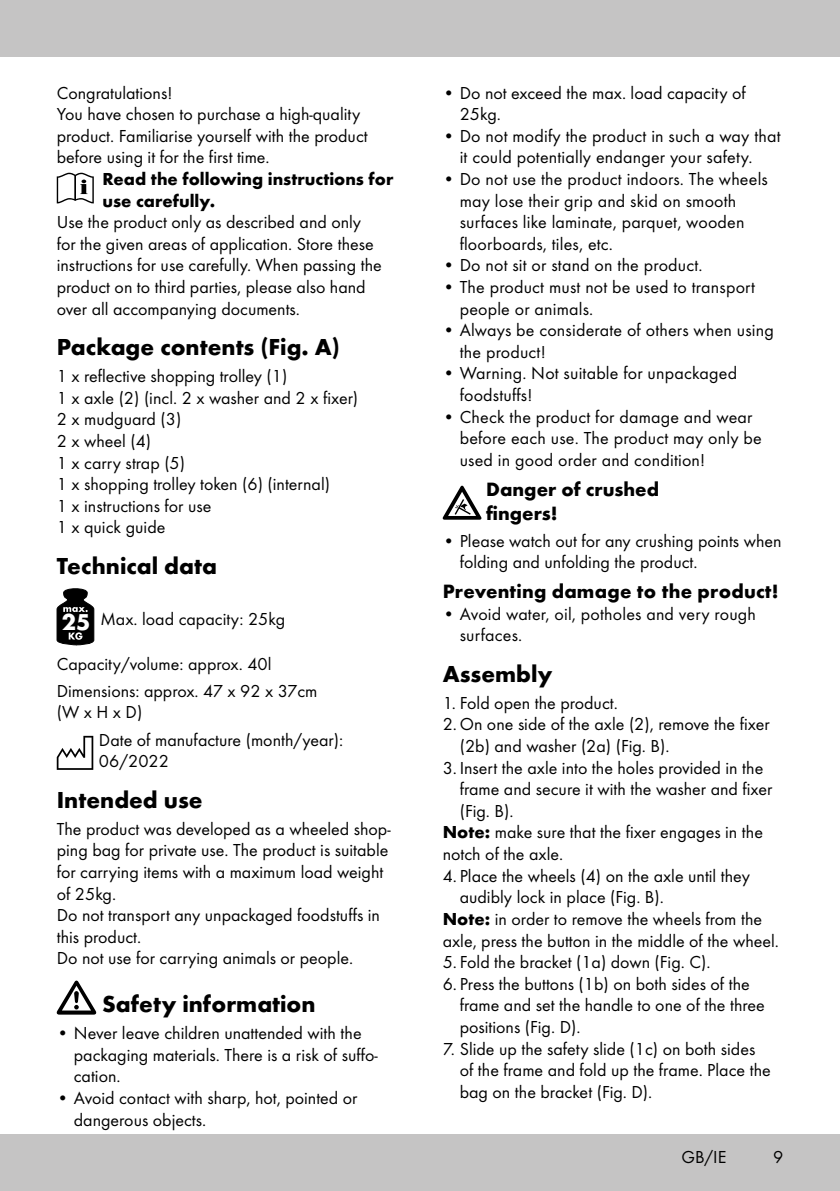
<style>
.page{position:relative;width:840px;height:1191px;background:#fff}
.page>*{position:absolute;margin:0;border:0;box-sizing:border-box;transform-origin:0 0}
.t1{font:700 24px "Futura TOT";color:#000}
.t2{font:700 20px/24px "Futura TOT";letter-spacing:.01em;color:#000}
.t3{font:18px/21.6px "Futura TOT Boo";color:#000}
.t4{font:700 18px/21.6px "Futura TOT";color:#000}
.s1{font-family:"Futura TOT";font-weight:700;font-size:23.8px;color:#fff}
.s2{font-family:"Futura TOT";font-weight:700}
</style>
<div class="page">
<div style="left:0;top:1134px;width:839px;height:57px;background:#c5c4c4"></div>
<div style="left:0;top:0;width:839px;height:57px;background:#c5c4c4"></div>
<svg style="left:57px;top:173px;width:37px;height:30px"></svg>
<svg style="left:57px;top:588px;width:37px;height:57px;background:#333"></svg>
<svg style="left:57px;top:736px;width:36px;height:34px"></svg>
<svg style="left:57px;top:980px;width:39px;height:34px"></svg>
<svg style="left:442px;top:485px;width:39px;height:35px"></svg>
<p class="t3" style="left:57px;top:82px;width:312px">Congratulations!<br>You have chosen to purchase a high-quality product. Familiarise yourself with the product before using it for the first time.</p>
<p class="t4" style="left:102px;top:168px;width:292px">Read the following instructions for use carefully.</p>
<p class="t3" style="left:57px;top:211px;width:326px">Use the product only as described and only for the given areas of application. Store these instructions for use carefully. When passing the product on to third parties, please also hand over all accompanying documents.</p>
<h1 class="t1" style="left:57px;top:332px;width:284px">Package contents (Fig. A)</h1>
<p class="t3" style="left:57px;top:365px;width:303px">1 x reflective shopping trolley (1)<br>1 x axle (2) (incl. 2 x washer and 2 x fixer)<br>2 x mudguard (3)<br>2 x wheel (4)<br>1 x carry strap (5)<br>1 x shopping trolley token (6) (internal)<br>1 x instructions for use<br>1 x quick guide</p>
<h1 class="t1" style="left:57px;top:550px;width:162px">Technical data</h1>
<p class="t3" style="left:62px;top:608px;width:224px"><span class="s1">25</span> Max. load capacity: 25kg</p>
<p class="t3" style="left:57px;top:650px;width:262px;line-height:27.2px">Capacity/volume: approx. 40l<br>Dimensions: approx. 47 x 92 x 37cm</p>
<p class="t3" style="left:99px;top:699px;width:245px;line-height:27.2px;text-indent:-42px">(WxHxD)<br>Date of manufacture (month/year):</p>
<p class="t3" style="left:99px;top:750px;width:71px">06/2022</p>
<h1 class="t1" style="left:57px;top:784px;width:147px">Intended use</h1>
<p class="t3" style="left:57px;top:818px;width:335px">The product was developed as a wheeled shop&shy;ping bag for private use. The product is suitable for carrying items with a maximum load weight of 25kg.<br>Do not transport any unpackaged foodstuffs in this product.<br>Do not use for carrying animals or people.</p>
<h1 class="t1" style="left:102px;top:989px;width:215px">Safety information</h1>
<p class="t3" style="left:74px;top:1022px;width:305px;text-indent:-17px">• Never leave children unattended with the packaging materials. There is a risk of suffo&shy;cation.</p>
<p class="t3" style="left:74px;top:1087px;width:285px;text-indent:-17px">• Avoid contact with sharp, hot, pointed or dangerous objects.</p>
<p class="t3" style="left:459px;top:82px;width:287px;text-indent:-17px">• Do not exceed the max. load capacity of<br>25kg.</p>
<p class="t3" style="left:459px;top:125px;width:322px;text-indent:-17px">• Do not modify the product in such a way that it could potentially endanger your safety.</p>
<p class="t3" style="left:459px;top:168px;width:309px;text-indent:-17px">• Do not use the product indoors. The wheels may lose their grip and skid on smooth surfaces like laminate, parquet, wooden floorboards, tiles, etc.</p>
<p class="t3" style="left:442px;top:254px;width:261px">• Do not sit or stand on the product.</p>
<p class="t3" style="left:459px;top:276px;width:297px;text-indent:-17px">• The product must not be used to transport people or animals.</p>
<p class="t3" style="left:459px;top:319px;width:315px;text-indent:-17px">• Always be considerate of others when using the product!</p>
<p class="t3" style="left:459px;top:362px;width:279px;text-indent:-17px">• Warning. Not suitable for unpackaged foodstuffs!</p>
<p class="t3" style="left:459px;top:406px;width:303px;text-indent:-17px">• Check the product for damage and wear before each use. The product may only be used in good order and condition!</p>
<p class="t2" style="left:486px;top:476px;width:174px">Danger of crushed fingers!</p>
<p class="t3" style="left:459px;top:530px;width:323px;text-indent:-17px">• Please watch out for any crushing points when folding and unfolding the product.</p>
<p class="t2" style="left:442px;top:579px;width:337px">Preventing damage to the product!</p>
<p class="t3" style="left:459px;top:603px;width:297px;text-indent:-17px">• Avoid water, oil, potholes and very rough surfaces.</p>
<h1 class="t1" style="left:442px;top:658px;width:111px">Assembly</h1>
<p class="t3" style="left:442px;top:692px;width:176px">1. Fold open the product.</p>
<p class="t3" style="left:442px;top:713px;width:328px">2.On one side of the axle (2), remove the fixer</p>
<p class="t3" style="left:459px;top:735px;width:211px">(2b) and washer (2a) (Fig. B).</p>
<p class="t3" style="left:442px;top:756px;width:322px">3. Insert the axle into the holes provided in the</p>
<p class="t3" style="left:459px;top:778px;width:314px">frame and secure it with the washer and fixer</p>
<p class="t3" style="left:459px;top:800px;width:55px">(Fig. B).</p>
<p class="t3" style="left:442px;top:821px;width:322px"><span class="s2">Note:</span> make sure that the fixer engages in the</p>
<p class="t3" style="left:442px;top:843px;width:122px">notch of the axle.</p>
<p class="t3" style="left:442px;top:864px;width:308px">4. Place the wheels (4) on the axle until they</p>
<p class="t3" style="left:459px;top:886px;width:205px">audibly lock in place (Fig. B).</p>
<p class="t3" style="left:442px;top:908px;width:321px"><span class="s2">Note:</span> in order to remove the wheels from the</p>
<p class="t3" style="left:442px;top:929px;width:337px">axle, press the button in the middle of the wheel.</p>
<p class="t3" style="left:442px;top:951px;width:269px">5. Fold the bracket (1a) down (Fig. C).</p>
<p class="t3" style="left:459px;top:972px;width:306px;text-indent:-17px">6. Press the buttons (1b) on both sides of the frame and set the handle to one of the three positions (Fig. D).</p>
<p class="t3" style="left:459px;top:1037px;width:312px;text-indent:-17px">7. Slide up the safety slide (1c) on both sides of the frame and fold up the frame. Place the bag on the bracket (Fig. D).</p>
<p class="t3" style="left:681px;top:1146px;width:47px">GB/IE</p>
<p class="t3" style="left:772px;top:1146px;width:12px">9</p>
</div>
